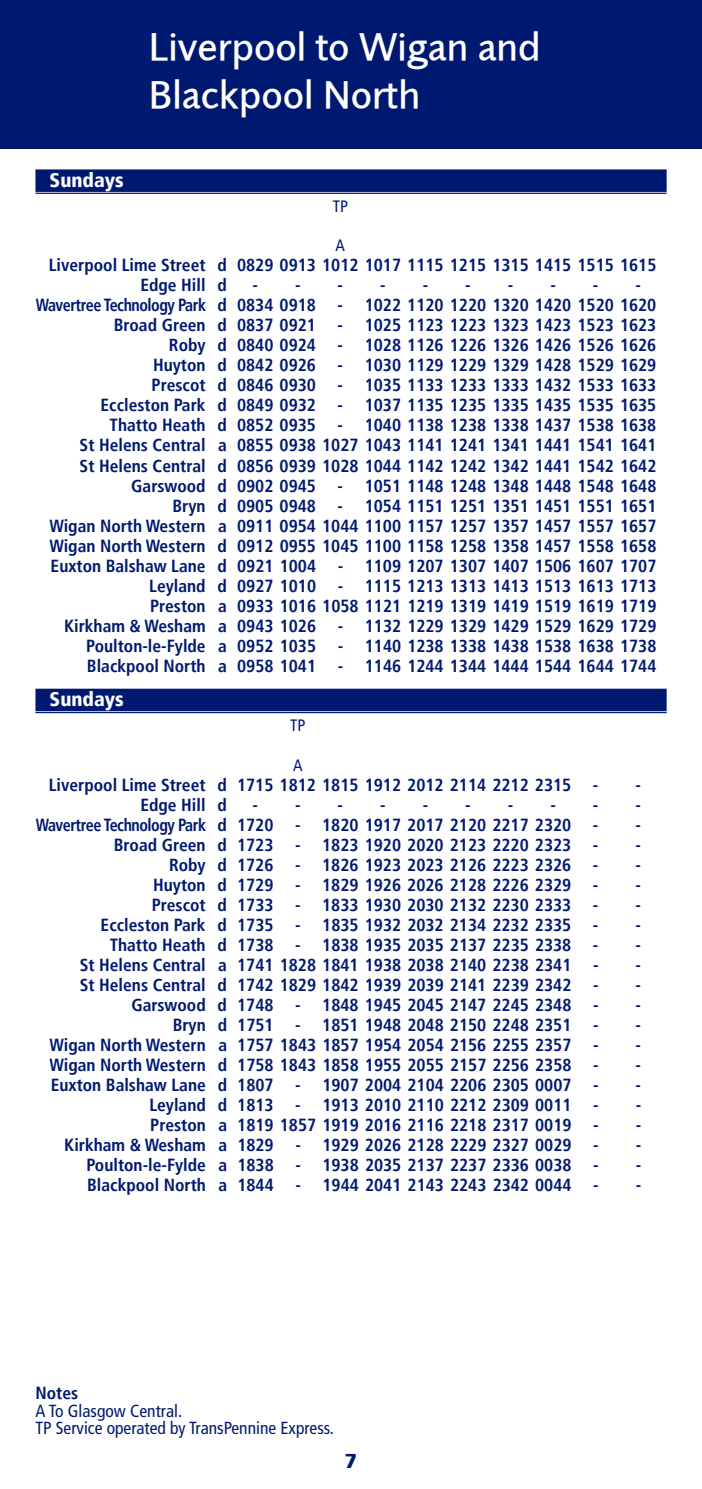
<style>
.page{position:relative;width:702px;height:1489px;background:#fff}
.page>*{position:absolute;margin:0;border:0;box-sizing:border-box;transform-origin:0 0}
.t1{font:500 40px/48px "Foundry Sans";color:#fff}
.t2{font:900 condensed 20px "Frutiger LT";color:#fff}
.t3{font:900 20px "Frutiger CE";color:#001970}
.t4{font:700 condensed 17.5px/20px "Frutiger LT";color:#001970}
.t5{font:700 condensed 17.5px "Frutiger LT";color:#001970;scale:.92 1}
.t6{font:condensed 17.5px/17.5px "Frutiger LT";color:#001970}
.t7{font:condensed 16.5px "Frutiger LT";color:#001970}
</style>
<div class="page">
<div style="left:0;top:0;width:702px;height:149px;background:#001970"></div>
<div style="left:35px;top:169px;width:631px;height:23px;background:#001970"></div>
<hr style="left:35px;top:193px;width:631px;height:1px;background:#001970">
<div style="left:35px;top:688px;width:631px;height:23px;background:#001970"></div>
<hr style="left:35px;top:712px;width:631px;height:1px;background:#001970">
<p class="t2" style="left:50px;top:168px;width:76px">Sundays</p>
<h1 class="t1" style="left:149px;top:22px;width:393px">Liverpool to Wigan and<br>Blackpool North</h1>
<p class="t7" style="left:333px;top:196px;width:17px">TP</p>
<p class="t7" style="left:335px;top:236px;width:11px">A</p>
<p class="t4" style="left:140px;top:255px;width:517px;text-indent:-92px">Liverpool Lime Street d 0829 0913 1012 1017 1115 1215 1315 1415 1515 1615<br>Edge Hill d</p>
<p class="t4" style="left:252px;top:275px;width:50px">- -</p>
<p class="t4" style="left:337px;top:275px;width:50px">- -</p>
<p class="t4" style="left:422px;top:275px;width:50px">- -</p>
<p class="t4" style="left:508px;top:275px;width:50px">- -</p>
<p class="t4" style="left:593px;top:275px;width:50px">- -</p>
<p class="t5" style="left:36px;top:295px;width:676px">Wavertree Technology Park d 0834 0918 - 1022 1120 1220 1320 1420 1520 1620</p>
<p class="t4" style="left:114px;top:315px;width:544px">Broad Green d 0837 0921 - 1025 1123 1223 1323 1423 1523 1623</p>
<p class="t4" style="left:169px;top:335px;width:489px">Roby d 0840 0924 - 1028 1126 1226 1326 1426 1526 1626</p>
<p class="t4" style="left:153px;top:355px;width:505px">Huyton d 0842 0926 - 1030 1129 1229 1329 1428 1529 1629</p>
<p class="t4" style="left:152px;top:375px;width:506px">Prescot d 0846 0930 - 1035 1133 1233 1333 1432 1533 1633</p>
<p class="t4" style="left:100px;top:395px;width:557px">Eccleston Park d 0849 0932 - 1037 1135 1235 1335 1435 1535 1635</p>
<p class="t4" style="left:110px;top:415px;width:548px">Thatto Heath d 0852 0935 - 1040 1138 1238 1338 1437 1538 1638</p>
<p class="t4" style="left:80px;top:435px;width:578px">St Helens Central a 0855 0938 1027 1043 1141 1241 1341 1441 1541 1641</p>
<p class="t4" style="left:80px;top:455px;width:578px">St Helens Central d 0856 0939 1028 1044 1142 1242 1342 1441 1542 1642</p>
<p class="t4" style="left:131px;top:475px;width:526px">Garswood d 0902 0945 - 1051 1148 1248 1348 1448 1548 1648</p>
<p class="t4" style="left:172px;top:495px;width:485px">Bryn d 0905 0948 - 1054 1151 1251 1351 1451 1551 1651</p>
<p class="t4" style="left:49px;top:515px;width:608px">Wigan North Western a 0911 0954 1044 1100 1157 1257 1357 1457 1557 1657</p>
<p class="t4" style="left:49px;top:535px;width:608px">Wigan North Western d 0912 0955 1045 1100 1158 1258 1358 1457 1558 1658</p>
<p class="t4" style="left:51px;top:555px;width:607px">Euxton Balshaw Lane d 0921 1004 - 1109 1207 1307 1407 1506 1607 1707</p>
<p class="t4" style="left:149px;top:575px;width:508px">Leyland d 0927 1010 - 1115 1213 1313 1413 1513 1613 1713</p>
<p class="t4" style="left:150px;top:595px;width:508px">Preston a 0933 1016 1058 1121 1219 1319 1419 1519 1619 1719</p>
<p class="t4" style="left:64px;top:615px;width:594px">Kirkham &amp; Wesham a 0943 1026 - 1132 1229 1329 1429 1529 1629 1729</p>
<p class="t4" style="left:86px;top:635px;width:571px">Poulton-le-Fylde a 0952 1035 - 1140 1238 1338 1438 1538 1638 1738</p>
<p class="t4" style="left:87px;top:655px;width:571px">Blackpool North a 0958 1041 - 1146 1244 1344 1444 1544 1644 1744</p>
<p class="t2" style="left:50px;top:687px;width:76px">Sundays</p>
<p class="t7" style="left:290px;top:715px;width:17px">TP</p>
<p class="t7" style="left:293px;top:755px;width:11px">A</p>
<p class="t4" style="left:49px;top:774px;width:551px">Liverpool Lime Street d 1715 1812 1815 1912 2012 2114 2212 2315 -</p>
<p class="t4" style="left:635px;top:774px;width:7px">-</p>
<p class="t4" style="left:140px;top:794px;width:88px">Edge Hill d</p>
<p class="t4" style="left:252px;top:794px;width:50px">- -</p>
<p class="t4" style="left:337px;top:794px;width:50px">- -</p>
<p class="t4" style="left:422px;top:794px;width:50px">- -</p>
<p class="t4" style="left:508px;top:794px;width:50px">- -</p>
<p class="t4" style="left:36px;top:794px;width:606px;text-indent:557px">- -<br>Wavertree Technology Park d 1720 - 1820 1917 2017 2120 2217 2320 -</p>
<p class="t4" style="left:635px;top:814px;width:7px">-</p>
<p class="t4" style="left:114px;top:834px;width:486px">Broad Green d 1723 - 1823 1920 2020 2123 2220 2323 -</p>
<p class="t4" style="left:635px;top:834px;width:7px">-</p>
<p class="t4" style="left:169px;top:854px;width:431px">Roby d 1726 - 1826 1923 2023 2126 2223 2326 -</p>
<p class="t4" style="left:635px;top:854px;width:7px">-</p>
<p class="t4" style="left:153px;top:874px;width:447px">Huyton d 1729 - 1829 1926 2026 2128 2226 2329 -</p>
<p class="t4" style="left:635px;top:874px;width:7px">-</p>
<p class="t4" style="left:152px;top:894px;width:448px">Prescot d 1733 - 1833 1930 2030 2132 2230 2333 -</p>
<p class="t4" style="left:635px;top:894px;width:7px">-</p>
<p class="t4" style="left:101px;top:914px;width:499px">Eccleston Park d 1735 - 1835 1932 2032 2134 2232 2335 -</p>
<p class="t4" style="left:635px;top:914px;width:7px">-</p>
<p class="t4" style="left:110px;top:934px;width:490px">Thatto Heath d 1738 - 1838 1935 2035 2137 2235 2338 -</p>
<p class="t4" style="left:635px;top:934px;width:7px">-</p>
<p class="t4" style="left:80px;top:954px;width:520px">St Helens Central a 1741 1828 1841 1938 2038 2140 2238 2341 -</p>
<p class="t4" style="left:635px;top:954px;width:7px">-</p>
<p class="t4" style="left:80px;top:974px;width:520px">St Helens Central d 1742 1829 1842 1939 2039 2141 2239 2342 -</p>
<p class="t4" style="left:635px;top:974px;width:7px">-</p>
<p class="t4" style="left:131px;top:994px;width:468px">Garswood d 1748 - 1848 1945 2045 2147 2245 2348 -</p>
<p class="t4" style="left:635px;top:994px;width:7px">-</p>
<p class="t4" style="left:173px;top:1014px;width:427px">Bryn d 1751 - 1851 1948 2048 2150 2248 2351 -</p>
<p class="t4" style="left:635px;top:1014px;width:7px">-</p>
<p class="t4" style="left:50px;top:1034px;width:550px">Wigan North Western a 1757 1843 1857 1954 2054 2156 2255 2357 -</p>
<p class="t4" style="left:635px;top:1034px;width:7px">-</p>
<p class="t4" style="left:50px;top:1054px;width:550px">Wigan North Western d 1758 1843 1858 1955 2055 2157 2256 2358 -</p>
<p class="t4" style="left:635px;top:1054px;width:7px">-</p>
<p class="t4" style="left:51px;top:1074px;width:549px">Euxton Balshaw Lane d 1807 - 1907 2004 2104 2206 2305 0007 -</p>
<p class="t4" style="left:635px;top:1074px;width:7px">-</p>
<p class="t4" style="left:149px;top:1094px;width:450px">Leyland d 1813 - 1913 2010 2110 2212 2309 0011 -</p>
<p class="t4" style="left:635px;top:1094px;width:7px">-</p>
<p class="t4" style="left:150px;top:1114px;width:450px">Preston a 1819 1857 1919 2016 2116 2218 2317 0019 -</p>
<p class="t4" style="left:635px;top:1114px;width:7px">-</p>
<p class="t4" style="left:64px;top:1134px;width:536px">Kirkham &amp; Wesham a 1829 - 1929 2026 2128 2229 2327 0029 -</p>
<p class="t4" style="left:635px;top:1134px;width:7px">-</p>
<p class="t4" style="left:86px;top:1154px;width:513px">Poulton-le-Fylde a 1838 - 1938 2035 2137 2237 2336 0038 -</p>
<p class="t4" style="left:635px;top:1154px;width:7px">-</p>
<p class="t4" style="left:87px;top:1174px;width:513px">Blackpool North a 1844 - 1944 2041 2143 2243 2342 0044 -</p>
<p class="t4" style="left:635px;top:1174px;width:7px">-</p>
<p class="t4" style="left:35px;top:1382px;width:44px">Notes</p>
<p class="t6" style="left:35px;top:1401px;width:300px">A To Glasgow Central.<br>TP Service operated by TransPennine Express.</p>
<p class="t3" style="left:345px;top:1448px;width:14px">7</p>
</div>
